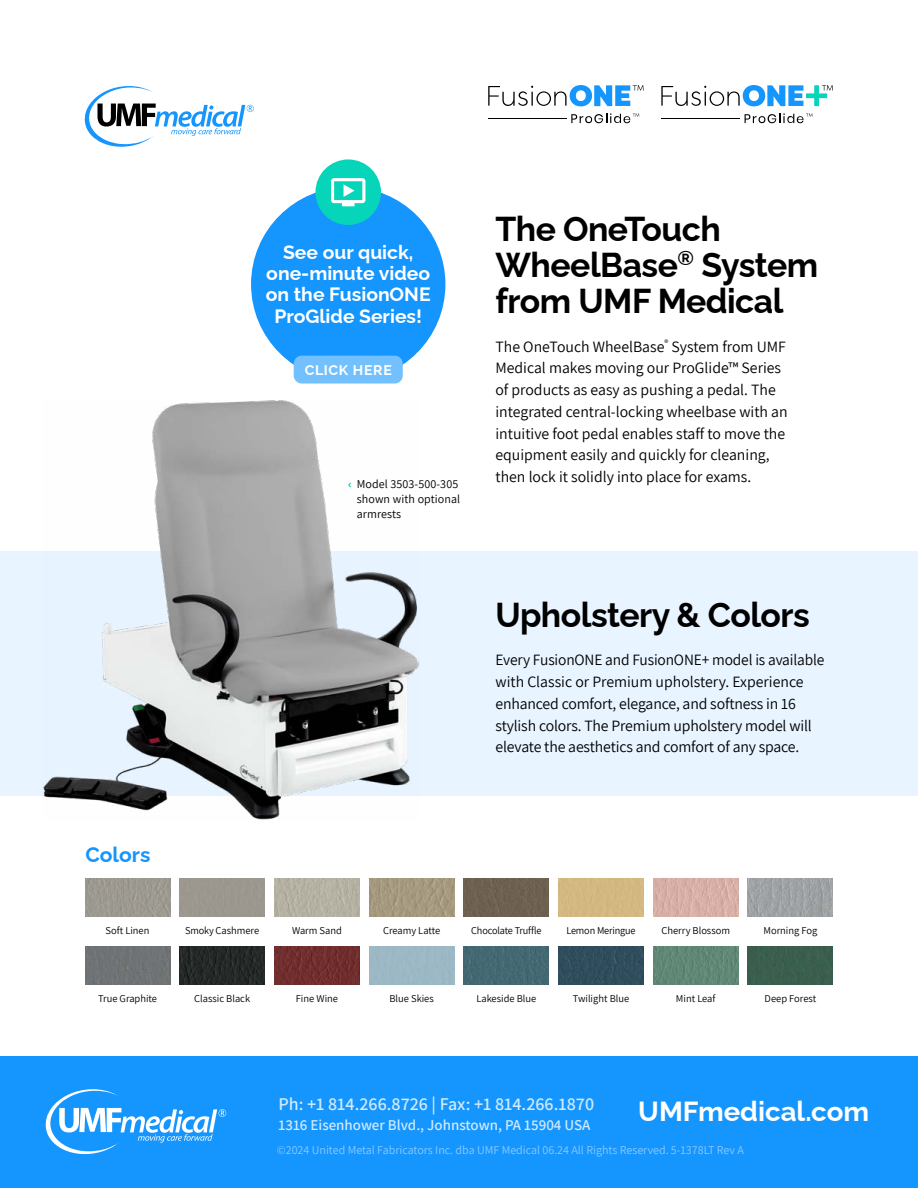
<style>
.page{position:relative;width:918px;height:1188px;background:#fff}
.page>*{position:absolute;margin:0;border:0;box-sizing:border-box;transform-origin:0 0}
.t1{font:700 34.5px/36px "Raleway";letter-spacing:-.015em;color:#000}
.t2{font:700 27.6px "Raleway";color:#fff}
.t3{font:700 21px "Raleway";color:#1595fe}
.t4{font:700 19.35px/21.3px "Raleway";color:#fff;text-align:center}
.t5{font:600 18px "Assistant";color:#d0eaff}
.t6{font:15.75px/21.8px "Assistant";color:#000}
.t7{font:600 15px "Assistant";color:#d0eaff}
.t8{font:700 14.1px "Raleway";letter-spacing:.05em;color:#fff}
.t9{font:12px "Assistant";color:#8acafe}
.t10{font:12px/15px "Assistant";letter-spacing:.01em;color:#000}
.t11{font:10.5px "Assistant";color:#000}
</style>
<div class="page">
<div style="left:0;top:551px;width:918px;height:245px;background:#e8f4ff"></div>
<img style="left:85px;top:879px;width:85px;height:38px">
<div style="left:464px;top:879px;width:85px;height:38px;background:#6d6050"></div>
<img style="left:274px;top:879px;width:85px;height:38px">
<img style="left:653px;top:879px;width:85px;height:38px">
<img style="left:369px;top:879px;width:85px;height:38px">
<img style="left:748px;top:879px;width:85px;height:38px">
<div style="left:85px;top:947px;width:85px;height:38px;background:#6f7375"></div>
<img style="left:180px;top:947px;width:85px;height:38px">
<img style="left:274px;top:947px;width:85px;height:38px">
<img style="left:653px;top:947px;width:85px;height:38px">
<div style="left:464px;top:947px;width:85px;height:38px;background:#446972"></div>
<div style="left:559px;top:947px;width:85px;height:38px;background:#304d5d"></div>
<div style="left:748px;top:947px;width:85px;height:38px;background:#3b5e4e"></div>
<svg style="left:85px;top:86px;width:169px;height:61px"></svg>
<div style="left:0;top:1057px;width:918px;height:131px;background:#1595fe"></div>
<svg style="left:46px;top:1089px;width:180px;height:65px"></svg>
<img style="left:43px;top:400px;width:376px;height:420px">
<div style="left:251px;top:187px;width:194px;height:194px;background:#1595fe;border-radius:50%"></div>
<div style="left:315px;top:159px;width:66px;height:66px;background:#06d5b9;border-radius:50%"></div>
<svg style="left:331px;top:178px;width:34px;height:28px"></svg>
<div style="left:294px;top:356px;width:109px;height:28px;background:#72c0fe;border-radius:8px"></div>
<svg style="left:661px;top:85px;width:172px;height:21px"></svg>
<hr style="left:661px;top:118px;width:79px;height:1px;background:#000">
<svg style="left:745px;top:113px;width:68px;height:10px"></svg>
<svg style="left:488px;top:85px;width:156px;height:21px"></svg>
<hr style="left:488px;top:118px;width:79px;height:1px;background:#000">
<svg style="left:571px;top:113px;width:68px;height:10px"></svg>
<h3 class="t3" style="left:85px;top:838px;width:66px">Colors</h3>
<p class="t4" style="left:266px;top:239px;width:166px">See our quick, one-minute video on the FusionONE<br>ProGlide Series!</p>
<p class="t8" style="left:305px;top:358px;width:89px">CLICK HERE</p>
<p class="t10" style="left:357px;top:476px;width:105px">Model 3503-500-305 shown with optional armrests</p>
<h1 class="t1" style="left:496px;top:207px;width:324px">The OneTouch<br>WheelBase<sup>®</sup> System from UMF Medical</h1>
<p class="t6" style="left:496px;top:335px;width:294px">The OneTouch WheelBase<sup>®</sup> System from UMF Medical makes moving our ProGlide™ Series of products as easy as pushing a pedal. The integrated central-locking wheelbase with an intuitive foot pedal enables staff to move the equipment easily and quickly for cleaning, then lock it solidly into place for exams.</p>
<h1 class="t1" style="left:496px;top:593px;width:316px">Upholstery &amp; Colors</h1>
<p class="t6" style="left:496px;top:648px;width:330px">Every FusionONE and FusionONE+ model is available with Classic or Premium upholstery. Experience enhanced comfort, elegance, and softness in 16 stylish colors. The Premium upholstery model will elevate the aesthetics and comfort of any space.</p>
<p class="t11" style="left:106px;top:923px;width:45px">Soft Linen</p>
<p class="t11" style="left:185px;top:923px;width:76px">Smoky Cashmere</p>
<p class="t11" style="left:292px;top:923px;width:51px">Warm Sand</p>
<p class="t11" style="left:383px;top:923px;width:59px">Creamy Latte</p>
<p class="t11" style="left:471px;top:923px;width:72px">Chocolate Truffle</p>
<p class="t11" style="left:566px;top:923px;width:71px">Lemon Meringue</p>
<p class="t11" style="left:661px;top:923px;width:70px">Cherry Blossom</p>
<p class="t11" style="left:763px;top:923px;width:55px">Morning Fog</p>
<p class="t11" style="left:98px;top:991px;width:61px">True Graphite</p>
<p class="t11" style="left:194px;top:991px;width:57px">Classic Black</p>
<p class="t11" style="left:296px;top:991px;width:44px">Fine Wine</p>
<p class="t11" style="left:389px;top:991px;width:46px">Blue Skies</p>
<p class="t11" style="left:476px;top:991px;width:61px">Lakeside Blue</p>
<p class="t11" style="left:573px;top:991px;width:58px">Twilight Blue</p>
<p class="t11" style="left:676px;top:991px;width:41px">Mint Leaf</p>
<p class="t11" style="left:765px;top:991px;width:53px">Deep Forest</p>
<p class="t5" style="left:279px;top:1092px;width:317px">Ph: +1 814.266.8726 | Fax: +1 814.266.1870</p>
<p class="t7" style="left:279px;top:1115px;width:314px">1316 Eisenhower Blvd., Johnstown, PA 15904 USA</p>
<h2 class="t2" style="left:638px;top:1089px;width:232px">UMFmedical.com</h2>
<p class="t9" style="left:277px;top:1141px;width:468px">©2024 United Metal Fabricators Inc. dba UMF Medical 06.24 All Rights Reserved. 5-1378LT Rev A</p>
</div>
